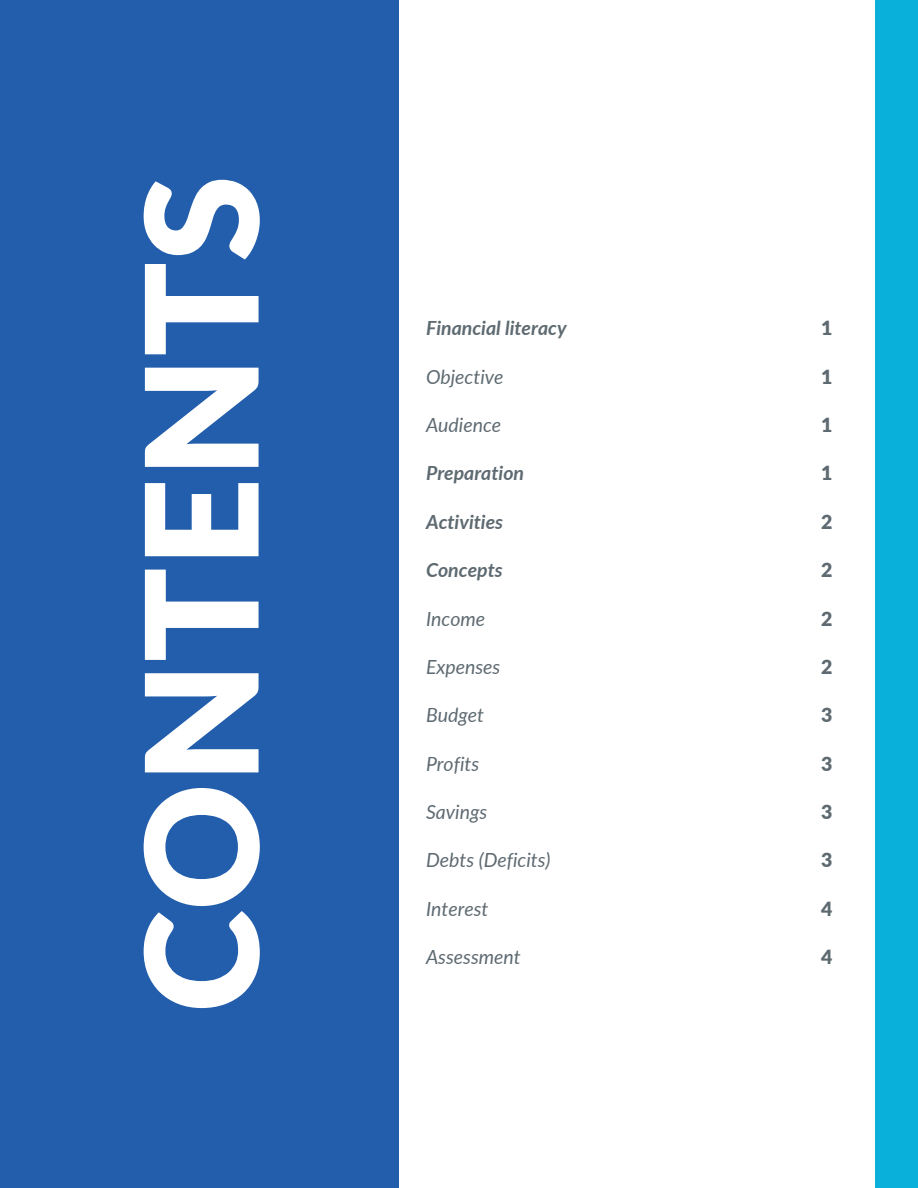
<style>
.page{position:relative;width:918px;height:1188px;background:#fff}
.page>*{position:absolute;margin:0;border:0;box-sizing:border-box;transform-origin:0 0}
.t1{font:900 156px "Lato";color:#fff}
.t2{font:italic 19.5px "Lato";color:#5e6a71}
.t3{font:italic 700 19.5px "Lato";color:#5e6a71}
.t4{font:900 19.5px "Lato";color:#5e6a71}
</style>
<div class="page">
<div style="left:0;top:0;width:398px;height:1188px;background:#225eac"></div>
<div style="left:876px;top:0;width:42px;height:1188px;background:#09b0da"></div>
<p class="t1" style="left:105px;top:1013px;width:839px;rotate:-90deg">CONTENTS</p>
<p class="t3" style="left:426px;top:316px;width:142px">Financial literacy</p>
<p class="t2" style="left:426px;top:364px;width:79px">Objective</p>
<p class="t2" style="left:426px;top:413px;width:77px">Audience</p>
<p class="t3" style="left:426px;top:461px;width:100px">Preparation</p>
<p class="t3" style="left:426px;top:510px;width:79px">Activities</p>
<p class="t3" style="left:426px;top:558px;width:78px">Concepts</p>
<p class="t2" style="left:426px;top:606px;width:61px">Income</p>
<p class="t2" style="left:426px;top:655px;width:76px">Expenses</p>
<p class="t2" style="left:426px;top:703px;width:60px">Budget</p>
<p class="t2" style="left:426px;top:751px;width:55px">Profits</p>
<p class="t2" style="left:426px;top:800px;width:63px">Savings</p>
<p class="t2" style="left:426px;top:848px;width:126px">Debts (Deficits)</p>
<p class="t2" style="left:426px;top:897px;width:64px">Interest</p>
<p class="t2" style="left:426px;top:945px;width:96px">Assessment</p>
<p class="t4" style="left:821px;top:316px;width:13px">1</p>
<p class="t4" style="left:821px;top:364px;width:13px">1</p>
<p class="t4" style="left:821px;top:413px;width:13px">1</p>
<p class="t4" style="left:821px;top:461px;width:13px">1</p>
<p class="t4" style="left:821px;top:510px;width:13px">2</p>
<p class="t4" style="left:821px;top:558px;width:13px">2</p>
<p class="t4" style="left:821px;top:606px;width:13px">2</p>
<p class="t4" style="left:821px;top:655px;width:13px">2</p>
<p class="t4" style="left:821px;top:703px;width:13px">3</p>
<p class="t4" style="left:821px;top:751px;width:13px">3</p>
<p class="t4" style="left:821px;top:800px;width:13px">3</p>
<p class="t4" style="left:821px;top:848px;width:13px">3</p>
<p class="t4" style="left:821px;top:897px;width:13px">4</p>
<p class="t4" style="left:821px;top:945px;width:13px">4</p>
</div>
